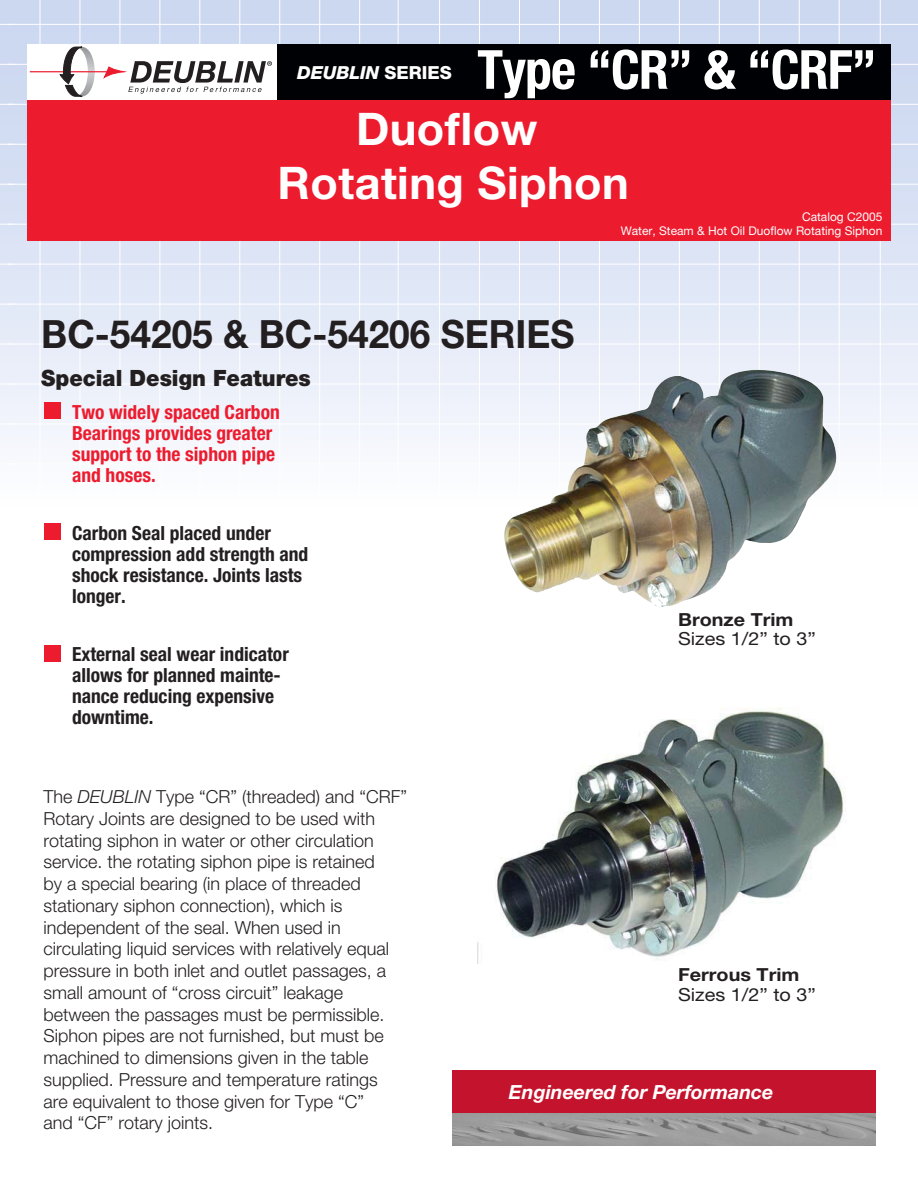
<style>
.page{position:relative;width:918px;height:1188px;background:#fff}
.page>*{position:absolute;margin:0;border:0;box-sizing:border-box;transform-origin:0 0}
.t1{font:700 condensed 54px "Helvetica Neue LT Pro";letter-spacing:-.02em;color:#fff}
.t2{font:700 45px/54px "Helvetica Neue LT Pro";letter-spacing:.01em;color:#fff;text-align:center}
.t3{font:700 39px "Helvetica Neue LT Pro";color:#231f20;scale:.95 1}
.t4{font:900 22.5px "Helvetica Neue LT Pro";color:#231f20;scale:.95 1}
.t5{font:700 condensed 19.5px/21px "Helvetica Neue LT Pro";color:#231f20}
.t6{font:700 condensed 19.5px/21px "Helvetica Neue LT Pro";color:#ed1b2e}
.t7{font:italic 700 19.5px "Helvetica Neue LT Pro";color:#fff}
.t8{font:300 18px/21.8px "Helvetica Neue LT Pro";color:#231f20}
.t9{font:18px/20px "Helvetica Neue LT Pro";color:#231f20;scale:1.1 1}
.t10{font:italic 800 18px "Helvetica Neue LT Pro";color:#fff}
.t11{font:12px/14.4px "Helvetica Neue LT Pro";color:#fff;text-align:right}
.s1{font-style:normal}
.s2{font-weight:700}
.s3{font-style:italic}
</style>
<div class="page">
<div style="left:0;top:0;width:918px;height:512px;background:linear-gradient(to bottom,#c4d1ec,#fafbff)"></div>
<hr style="left:40px;top:0;width:1px;height:1188px;background:#fff">
<hr style="left:80px;top:0;width:1px;height:1188px;background:#fff">
<hr style="left:120px;top:0;width:1px;height:1188px;background:#fff">
<hr style="left:159px;top:0;width:1px;height:1188px;background:#fff">
<hr style="left:199px;top:0;width:1px;height:1188px;background:#fff">
<hr style="left:239px;top:0;width:1px;height:1188px;background:#fff">
<hr style="left:279px;top:0;width:1px;height:1188px;background:#fff">
<hr style="left:319px;top:0;width:1px;height:1188px;background:#fff">
<hr style="left:359px;top:0;width:1px;height:1188px;background:#fff">
<hr style="left:398px;top:0;width:1px;height:1188px;background:#fff">
<hr style="left:439px;top:0;width:1px;height:1188px;background:#fff">
<hr style="left:479px;top:0;width:1px;height:1188px;background:#fff">
<hr style="left:519px;top:0;width:1px;height:1188px;background:#fff">
<hr style="left:559px;top:0;width:1px;height:1188px;background:#fff">
<hr style="left:599px;top:0;width:1px;height:1188px;background:#fff">
<hr style="left:639px;top:0;width:1px;height:1188px;background:#fff">
<hr style="left:679px;top:0;width:1px;height:1188px;background:#fff">
<hr style="left:719px;top:0;width:1px;height:1188px;background:#fff">
<hr style="left:759px;top:0;width:1px;height:1188px;background:#fff">
<hr style="left:799px;top:0;width:1px;height:1188px;background:#fff">
<hr style="left:839px;top:0;width:1px;height:1188px;background:#fff">
<hr style="left:880px;top:0;width:1px;height:1188px;background:#fff">
<hr style="left:0;top:24px;width:918px;height:1px;background:#fff">
<hr style="left:0;top:64px;width:918px;height:1px;background:#fff">
<hr style="left:0;top:104px;width:918px;height:1px;background:#fff">
<hr style="left:0;top:144px;width:918px;height:1px;background:#fff">
<hr style="left:0;top:184px;width:918px;height:1px;background:#fff">
<hr style="left:0;top:224px;width:918px;height:1px;background:#fff">
<hr style="left:0;top:264px;width:918px;height:1px;background:#fff">
<hr style="left:0;top:304px;width:918px;height:1px;background:#fff">
<hr style="left:0;top:344px;width:918px;height:1px;background:#fff">
<hr style="left:0;top:384px;width:918px;height:1px;background:#fff">
<hr style="left:0;top:424px;width:918px;height:1px;background:#fff">
<hr style="left:0;top:464px;width:918px;height:1px;background:#fff">
<hr style="left:0;top:504px;width:918px;height:1px;background:#fff">
<svg style="left:0;top:0;width:8px;height:512px"></svg>
<div style="left:44px;top:403px;width:17px;height:16px;background:#ed1b2e"></div>
<div style="left:44px;top:523px;width:17px;height:17px;background:#ed1b2e"></div>
<div style="left:44px;top:645px;width:17px;height:16px;background:#ed1b2e"></div>
<img style="left:504px;top:370px;width:332px;height:237px">
<img style="left:478px;top:707px;width:367px;height:256px">
<div style="left:27px;top:100px;width:864px;height:141px;background:#ed1b2e"></div>
<div style="left:277px;top:45px;width:614px;height:55px;background:#000104"></div>
<div style="left:27px;top:45px;width:250px;height:55px;background:#fff"></div>
<hr style="left:70px;top:71px;width:39px;height:1px;background:#ed1b2e">
<hr style="left:30px;top:71px;width:33px;height:1px;background:#ed1b2e">
<svg style="left:104px;top:61px;width:168px;height:33px"></svg>
<svg style="left:60px;top:47px;width:35px;height:50px"></svg>
<div style="left:452px;top:1070px;width:423px;height:45px;background:#c4142d"></div>
<img style="left:452px;top:1114px;width:423px;height:31px">
<p class="t10" style="left:297px;top:62px;width:156px">DEUBLIN <span class="s1">SERIES</span></p>
<p class="t1" style="left:477px;top:50px;width:401px">Type “CR” &amp; “CRF”</p>
<p class="t2" style="left:278px;top:106px;width:353px">Duoflow<br>Rotating Siphon</p>
<p class="t3" style="left:41px;top:320px;width:563px">BC-54205 &amp; BC-54206 SERIES</p>
<p class="t4" style="left:41px;top:370px;width:285px">Special Design Features</p>
<p class="t6" style="left:72px;top:403px;width:209px">Two widely spaced Carbon<br>Bearings provides greater support to the siphon pipe and hoses.</p>
<p class="t5" style="left:72px;top:524px;width:238px">Carbon Seal placed under compression add strength and shock resistance. Joints lasts longer.</p>
<p class="t5" style="left:72px;top:646px;width:218px">External seal wear indicator allows for planned mainte&shy;nance reducing expensive downtime.</p>
<p class="t11" style="left:621px;top:211px;width:263px">Catalog C2005<br>Water, Steam &amp; Hot Oil Duoflow Rotating Siphon</p>
<p class="t9" style="left:678px;top:611px;width:127px"><span class="s2">Bronze Trim<br></span>Sizes 1/2” to 3”</p>
<p class="t8" style="left:44px;top:788px;width:365px">The <span class="s3">DEUBLIN</span> Type “CR” (threaded) and “CRF” Rotary Joints are designed to be used with rotating siphon in water or other circulation service. the rotating siphon pipe is retained<br>by a special bearing (in place of threaded stationary siphon connection), which is independent of the seal. When used in circulating liquid services with relatively equal pressure in both inlet and outlet passages, a small amount of “cross circuit” leakage between the passages must be permissible.<br>Siphon pipes are not furnished, but must be machined to dimensions given in the table supplied. Pressure and temperature ratings<br>are equivalent to those given for Type “C”<br>and “CF” rotary joints.</p>
<p class="t9" style="left:678px;top:967px;width:127px"><span class="s2">Ferrous Trim<br></span>Sizes 1/2” to 3”</p>
<p class="t7" style="left:509px;top:1085px;width:266px">Engineered for Performance</p>
</div>
